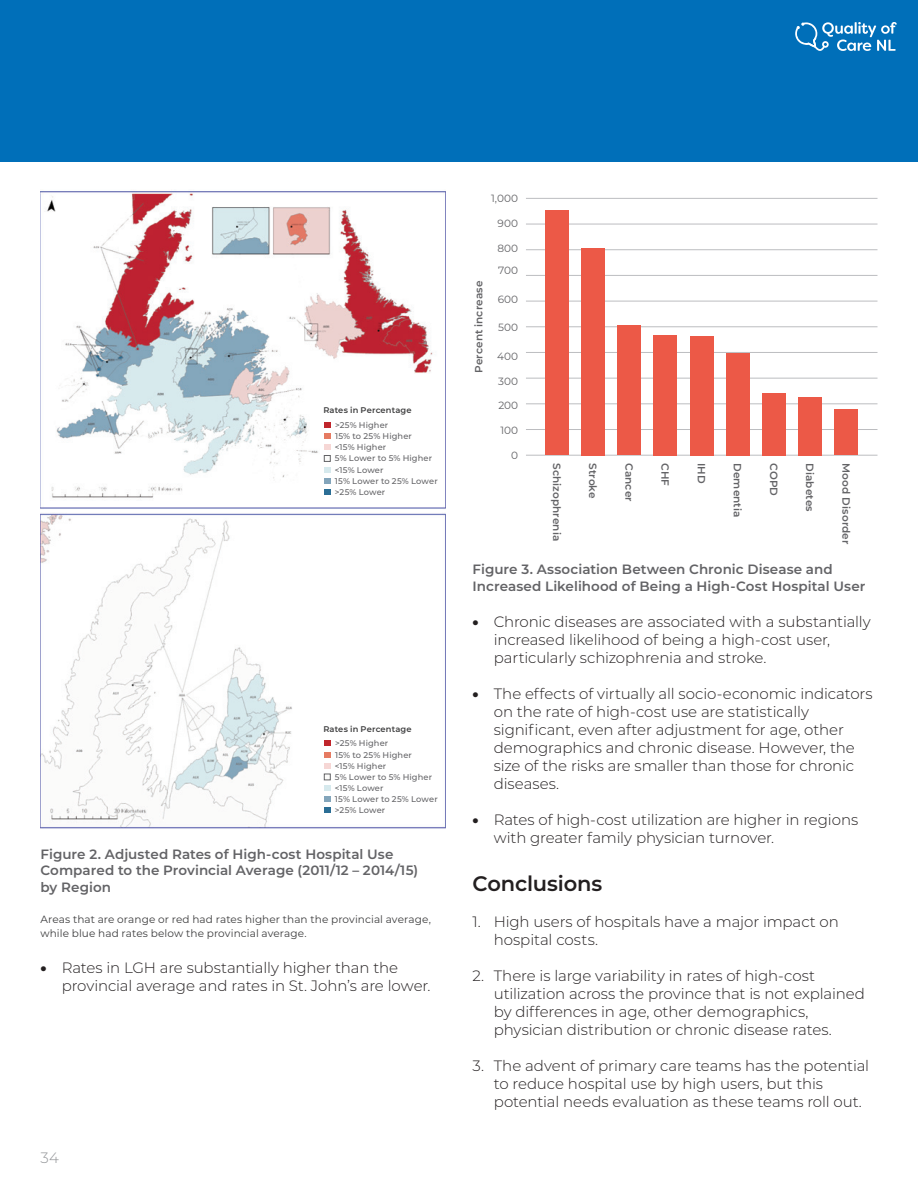
<style>
.page{position:relative;width:918px;height:1188px;background:#fff}
.page>*{position:absolute;margin:0;border:0;box-sizing:border-box;transform-origin:0 0}
.Body_Heading{font:600 21px "Montserrat";letter-spacing:-.01em;color:#231f20}
.t1{font:300 15px/18px "Montserrat";letter-spacing:-.005em;color:#231f20}
.t2{font:300 15px "Montserrat";color:#939598}
.Figure_Title{font:600 13.5px/16.2px "Montserrat";letter-spacing:.005em;color:#636366}
.Figure_Note{font:10.5px/13.5px "Montserrat";letter-spacing:.01em;color:#3e3e3f}
.Figure_Title-2{font:600 10.5px "Montserrat";letter-spacing:.01em;color:#636366}
.t3{font:10.5px "Montserrat";letter-spacing:.01em;color:#636366}
.Figure_Title-3{font:500 8.25px "Montserrat";letter-spacing:.015em;color:#636366}
.Figure_Title-4{font:600 8.25px "Montserrat";letter-spacing:.015em;color:#3e3e3f}
.s1{font-weight:900}
</style>
<div class="page">
<div style="left:0;top:0;width:918px;height:162px;background:#006fb9"></div>
<svg style="left:795px;top:22px;width:102px;height:29px"></svg>
<img style="left:40px;top:191px;width:405px;height:318px">
<img style="left:40px;top:513px;width:406px;height:316px">
<hr style="left:526px;top:198px;width:352px;height:1px;background:#bcbdc0">
<hr style="left:526px;top:224px;width:352px;height:1px;background:#bcbdc0">
<hr style="left:526px;top:249px;width:352px;height:1px;background:#bcbdc0">
<hr style="left:526px;top:275px;width:352px;height:1px;background:#bcbdc0">
<hr style="left:526px;top:301px;width:352px;height:1px;background:#bcbdc0">
<hr style="left:526px;top:327px;width:352px;height:1px;background:#bcbdc0">
<hr style="left:526px;top:352px;width:352px;height:1px;background:#bcbdc0">
<hr style="left:526px;top:378px;width:352px;height:1px;background:#bcbdc0">
<hr style="left:526px;top:404px;width:352px;height:1px;background:#bcbdc0">
<hr style="left:526px;top:429px;width:352px;height:1px;background:#bcbdc0">
<hr style="left:526px;top:455px;width:352px;height:1px;background:#bcbdc0">
<div style="left:545px;top:211px;width:24px;height:244px;background:#ec5947"></div>
<div style="left:582px;top:248px;width:23px;height:207px;background:#ec5947"></div>
<div style="left:618px;top:326px;width:23px;height:129px;background:#ec5947"></div>
<div style="left:654px;top:335px;width:23px;height:120px;background:#ec5947"></div>
<div style="left:690px;top:336px;width:23px;height:119px;background:#ec5947"></div>
<div style="left:726px;top:353px;width:23px;height:102px;background:#ec5947"></div>
<div style="left:762px;top:393px;width:24px;height:62px;background:#ec5947"></div>
<div style="left:799px;top:397px;width:23px;height:58px;background:#ec5947"></div>
<div style="left:835px;top:410px;width:23px;height:45px;background:#ec5947"></div>
<div style="left:321px;top:401px;width:121px;height:102px;background:#fff"></div>
<div style="left:321px;top:719px;width:121px;height:103px;background:#fff"></div>
<svg style="left:324px;top:422px;width:6px;height:39px"></svg>
<svg style="left:324px;top:467px;width:6px;height:28px"></svg>
<svg style="left:324px;top:741px;width:6px;height:5px"></svg>
<svg style="left:324px;top:752px;width:6px;height:61px"></svg>
<p class="Figure_Title-4" style="left:323px;top:404px;width:90px">Rates in Percentage</p>
<p class="Figure_Title-3" style="left:335px;top:419px;width:55px">&gt;25% Higher</p>
<p class="Figure_Title-3" style="left:335px;top:430px;width:78px">15% to 25% Higher</p>
<p class="Figure_Title-3" style="left:335px;top:453px;width:99px">5% Lower to 5% Higher</p>
<p class="Figure_Title-3" style="left:335px;top:475px;width:104px">15% Lower to 25% Lower</p>
<p class="Figure_Title-3" style="left:335px;top:486px;width:52px">&gt;25% Lower</p>
<p class="Figure_Title-3" style="left:335px;top:442px;width:53px">&lt;15% Higher</p>
<p class="Figure_Title-3" style="left:335px;top:464px;width:50px">&lt;15% Lower</p>
<p class="Figure_Title-4" style="left:323px;top:723px;width:90px">Rates in Percentage</p>
<p class="Figure_Title-3" style="left:335px;top:738px;width:55px">&gt;25% Higher</p>
<p class="Figure_Title-3" style="left:335px;top:749px;width:78px">15% to 25% Higher</p>
<p class="Figure_Title-3" style="left:335px;top:771px;width:99px">5% Lower to 5% Higher</p>
<p class="Figure_Title-3" style="left:335px;top:794px;width:104px">15% Lower to 25% Lower</p>
<p class="Figure_Title-3" style="left:335px;top:805px;width:52px">&gt;25% Lower</p>
<p class="Figure_Title-3" style="left:335px;top:760px;width:53px">&lt;15% Higher</p>
<p class="Figure_Title-3" style="left:335px;top:782px;width:50px">&lt;15% Lower</p>
<p class="Figure_Title" style="left:40px;top:846px;width:379px">Figure 2. Adjusted Rates of High-cost Hospital Use<br>Compared to the Provincial Average (2011/12 – 2014/15) by Region</p>
<p class="Figure_Note" style="left:40px;top:912px;width:392px">Areas that are orange or red had rates higher than the provincial average, while blue had rates below the provincial average.</p>
<p class="t1" style="left:62px;top:958px;width:370px;text-indent:-21px"><span class="s1">•</span> Rates in LGH are substantially higher than the provincial average and rates in St. John’s are lower.</p>
<p class="t2" style="left:40px;top:1148px;width:20px">34</p>
<p class="t3" style="left:491px;top:191px;width:28px">1,000</p>
<p class="t3" style="left:498px;top:216px;width:22px">900</p>
<p class="t3" style="left:497px;top:241px;width:22px">800</p>
<p class="Figure_Title-2" style="left:471px;top:373px;width:94px;rotate:-90deg">Percent increase</p>
<p class="t3" style="left:498px;top:263px;width:21px">700</p>
<p class="t3" style="left:498px;top:292px;width:22px">600</p>
<p class="t3" style="left:498px;top:320px;width:21px">500</p>
<p class="t3" style="left:497px;top:349px;width:23px">400</p>
<p class="t3" style="left:498px;top:374px;width:21px">300</p>
<p class="t3" style="left:498px;top:398px;width:21px">200</p>
<p class="t3" style="left:500px;top:423px;width:19px">100</p>
<p class="t3" style="left:511px;top:448px;width:8px">0</p>
<p class="Figure_Title-2" style="left:564px;top:463px;width:80px;rotate:90deg">Schizophrenia</p>
<p class="Figure_Title-2" style="left:600px;top:463px;width:37px;rotate:90deg">Stroke</p>
<p class="Figure_Title-2" style="left:637px;top:463px;width:40px;rotate:90deg">Cancer</p>
<p class="Figure_Title-2" style="left:673px;top:463px;width:25px;rotate:90deg">CHF</p>
<p class="Figure_Title-2" style="left:709px;top:463px;width:22px;rotate:90deg">IHD</p>
<p class="Figure_Title-2" style="left:745px;top:463px;width:56px;rotate:90deg">Dementia</p>
<p class="Figure_Title-2" style="left:781px;top:463px;width:34px;rotate:90deg">COPD</p>
<p class="Figure_Title-2" style="left:817px;top:463px;width:50px;rotate:90deg">Diabetes</p>
<p class="Figure_Title-2" style="left:854px;top:463px;width:83px;rotate:90deg">Mood Disorder</p>
<p class="Figure_Title" style="left:472px;top:561px;width:394px">Figure 3. Association Between Chronic Disease and<br>Increased Likelihood of Being a High-Cost Hospital User</p>
<p class="t1" style="left:494px;top:612px;width:379px;text-indent:-21px"><span class="s1">•</span> Chronic diseases are associated with a substantially increased likelihood of being a high-cost user, particularly schizophrenia and stroke.</p>
<p class="t1" style="left:494px;top:684px;width:380px;text-indent:-21px"><span class="s1">•</span> The effects of virtually all socio-economic indicators on the rate of high-cost use are statistically significant, even after adjustment for age, other demographics and chronic disease. However, the size of the risks are smaller than those for chronic diseases.</p>
<p class="t1" style="left:494px;top:810px;width:366px;text-indent:-21px"><span class="s1">•</span> Rates of high-cost utilization are higher in regions with greater family physician turnover.</p>
<p class="Body_Heading" style="left:472px;top:868px;width:131px">Conclusions</p>
<p class="t1" style="left:494px;top:912px;width:347px;text-indent:-21px">1. High users of hospitals have a major impact on hospital costs.</p>
<p class="t1" style="left:494px;top:966px;width:373px;text-indent:-21px">2. There is large variability in rates of high-cost utilization across the province that is not explained by differences in age, other demographics, physician distribution or chronic disease rates.</p>
<p class="t1" style="left:494px;top:1056px;width:377px;text-indent:-21px">3. The advent of primary care teams has the potential to reduce hospital use by high users, but this potential needs evaluation as these teams roll out.</p>
</div>
